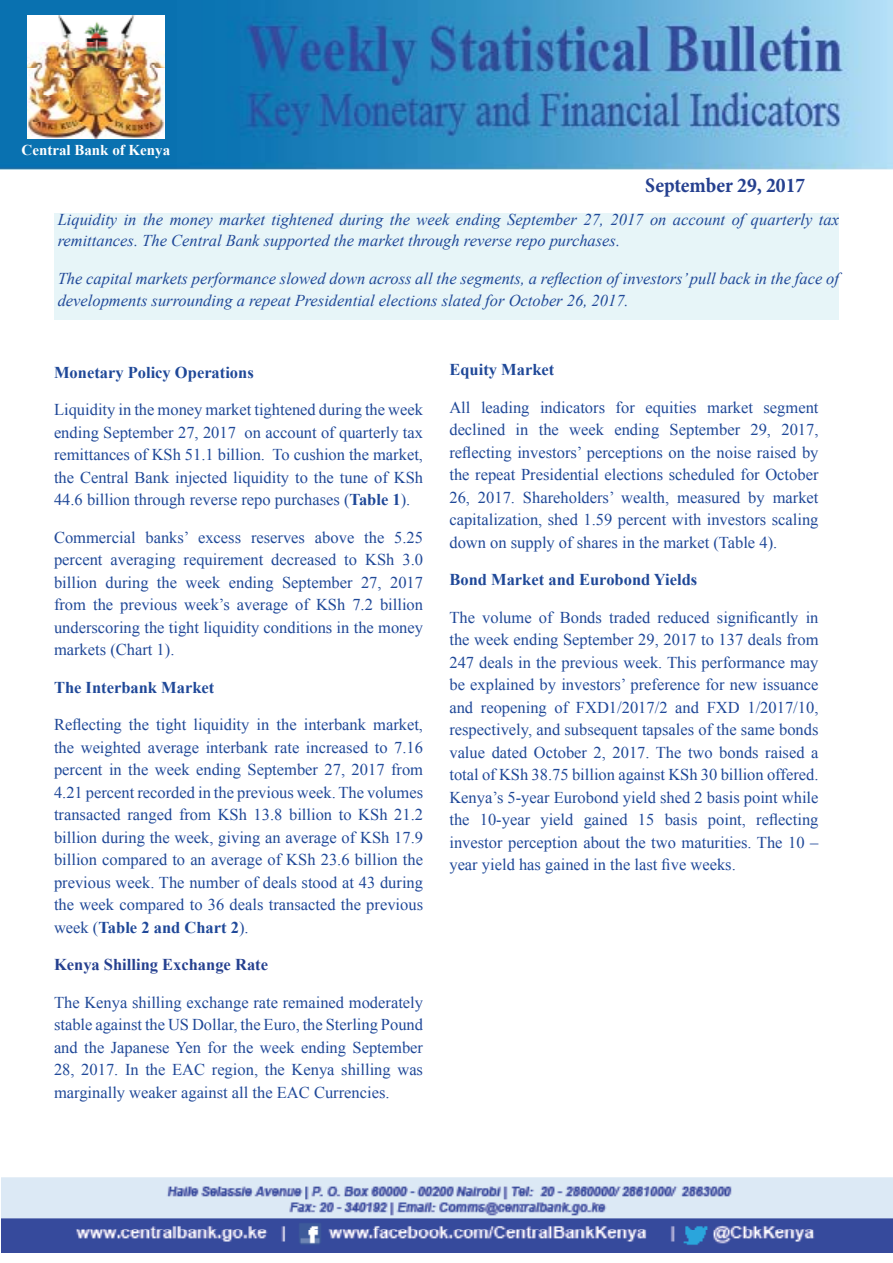
<style>
.page{position:relative;width:893px;height:1263px;background:#fff}
.page>*{position:absolute;margin:0;border:0;box-sizing:border-box;transform-origin:0 0}
.t1{font:700 condensed 21px "Minion Pro";color:#25408f}
.t2{font:16.5px/22.5px "Times New Roman";color:#1f4898;text-align:justify}
.t3{font:italic 16.5px/21px "Times New Roman";color:#1f4898}
.t4{font:700 16.5px "Times New Roman";color:#1f4898}
.t5{font:700 16.5px "Times New Roman";color:#25408f}
.t6{font:700 15px "Times New Roman";color:#fff}
.s1{font-weight:700}
</style>
<div class="page">
<div style="left:54px;top:213px;width:785px;height:106px;background:#e7f5f8"></div>
<img style="left:0;top:0;width:893px;height:169px">
<img style="left:1px;top:1177px;width:892px;height:75px">
<img style="left:27px;top:16px;width:138px;height:123px">
<p class="t6" style="left:22px;top:139px;width:150px">Central Bank of Kenya</p>
<p class="t1" style="left:645px;top:171px;width:162px">September 29, 2017</p>
<p class="t3" style="left:58px;top:209px;width:783px">Liquidity in the money market tightened during the week ending September 27, 2017 on account of quarterly tax remittances. The Central Bank supported the market through reverse repo purchases.</p>
<p class="t3" style="left:58px;top:266px;width:783px;line-height:22.5px">The capital markets performance slowed down across all the segments, a reflection of investors’ pull back in the face of developments surrounding a repeat Presidential elections slated for October 26, 2017.</p>
<p class="t4" style="left:54px;top:361px;width:201px">Monetary Policy Operations</p>
<p class="t2" style="left:54px;top:398px;width:371px">Liquidity in the money market tightened during the week ending September 27, 2017 on account of quarterly tax remittances of KSh 51.1 billion. To cushion the market, the Central Bank injected liquidity to the tune of KSh 44.6 billion through reverse repo purchases (<span class="s1">Table 1</span>).</p>
<p class="t2" style="left:54px;top:525px;width:371px">Commercial banks’ excess reserves above the 5.25 percent averaging requirement decreased to KSh 3.0 billion during the week ending September 27, 2017 from the previous week’s average of KSh 7.2 billion underscoring the tight liquidity conditions in the money markets (Chart 1).</p>
<p class="t4" style="left:54px;top:676px;width:162px">The Interbank Market</p>
<p class="t2" style="left:54px;top:713px;width:371px">Reflecting the tight liquidity in the interbank market, the weighted average interbank rate increased to 7.16 percent in the week ending September 27, 2017 from 4.21 percent recorded in the previous week. The volumes transacted ranged from KSh 13.8 billion to KSh 21.2 billion during the week, giving an average of KSh 17.9 billion compared to an average of KSh 23.6 billion the previous week. The number of deals stood at 43 during the week compared to 36 deals transacted the previous week (<span class="s1">Table 2 and Chart 2</span>).</p>
<p class="t5" style="left:54px;top:953px;width:216px">Kenya Shilling Exchange Rate</p>
<p class="t2" style="left:54px;top:991px;width:371px">The Kenya shilling exchange rate remained moderately stable against the US Dollar, the Euro, the Sterling Pound and the Japanese Yen for the week ending September 28, 2017. In the EAC region, the Kenya shilling was marginally weaker against all the EAC Currencies.</p>
<p class="t4" style="left:449px;top:358px;width:106px">Equity Market</p>
<p class="t2" style="left:449px;top:395px;width:371px">All leading indicators for equities market segment declined in the week ending September 29, 2017, reflecting investors’ perceptions on the noise raised by the repeat Presidential elections scheduled for October 26, 2017. Shareholders’ wealth, measured by market capitalization, shed 1.59 percent with investors scaling down on supply of shares in the market (Table 4).</p>
<p class="t4" style="left:449px;top:568px;width:249px">Bond Market and Eurobond Yields</p>
<p class="t2" style="left:449px;top:605px;width:371px">The volume of Bonds traded reduced significantly in the week ending September 29, 2017 to 137 deals from 247 deals in the previous week. This performance may be explained by investors’ preference for new issuance and reopening of FXD1/2017/2 and FXD 1/2017/10, respectively, and subsequent tapsales of the same bonds value dated October 2, 2017. The two bonds raised a total of KSh 38.75 billion against KSh 30 billion offered.<br>Kenya’s 5-year Eurobond yield shed 2 basis point while the 10-year yield gained 15 basis point, reflecting investor perception about the two maturities. The 10 – year yield has gained in the last five weeks.</p>
</div>
